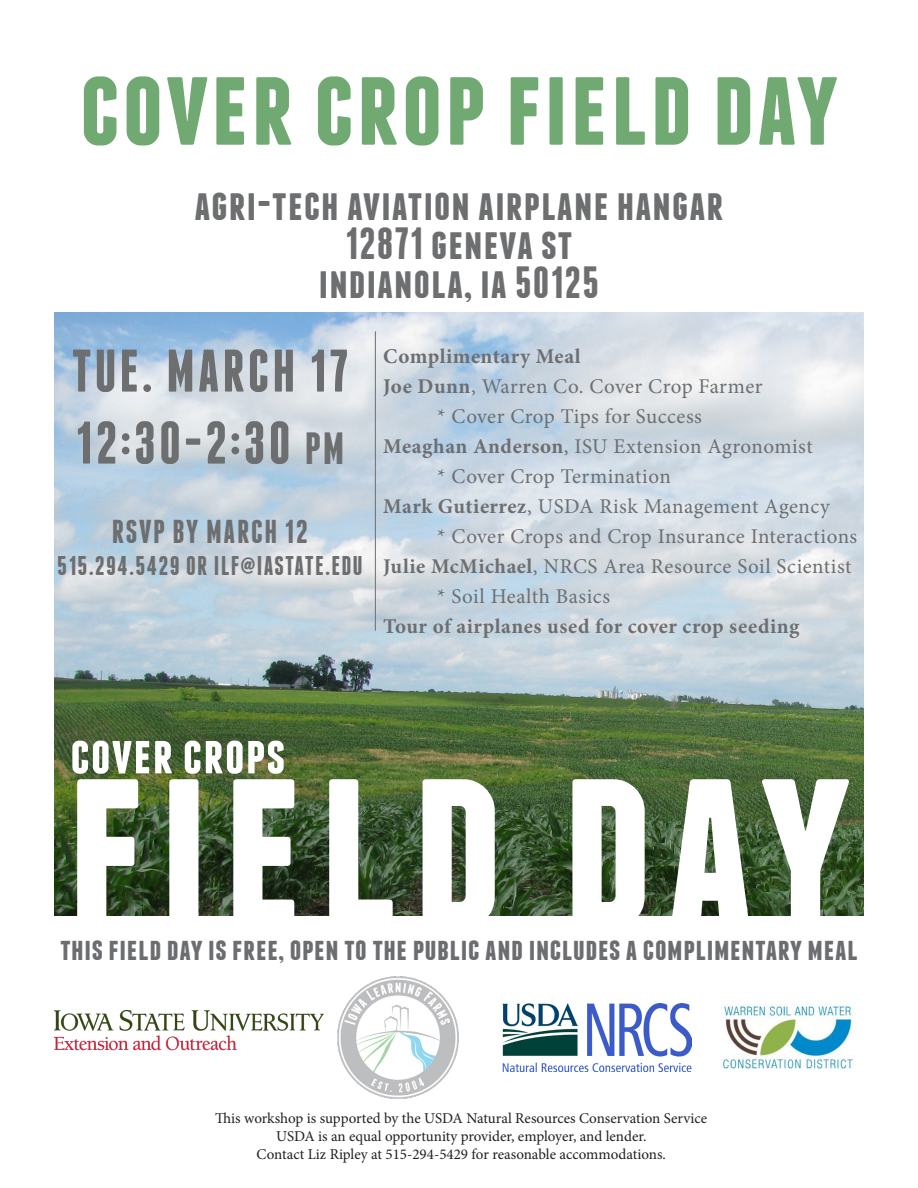
<style>
.page{position:relative;width:918px;height:1188px;background:#fff}
.page>*{position:absolute;margin:0;border:0;box-sizing:border-box;transform-origin:0 0}
.t1{font:700 249px "Franchise";letter-spacing:.05em;color:#fff}
.t2{font:700 112.5px "Franchise";letter-spacing:.025em;color:#70a972}
.t3{font:700 60px "Franchise";letter-spacing:.05em;color:#6d6e70}
.t4{font:700 54px "Franchise";letter-spacing:.025em;color:#fff}
.t5{font:700 45px/39px "Franchise";letter-spacing:.025em;color:#6d6e70;text-align:center}
.t6{font:700 33px "Franchise";letter-spacing:.05em;color:#6d6e70}
.t7{font:700 32.25px "Franchise";letter-spacing:.02em;color:#6c6d70}
.t8{font:700 27px "Franchise";letter-spacing:.05em;color:#6d6e70}
.t9{font:21px/30px "Minion Pro";letter-spacing:.02em;color:#6d6e70}
.t10{font:700 21px "Minion Pro";letter-spacing:.025em;color:#6d6e70}
.t11{font:15px/18px "Minion Pro";color:#231f20;text-align:center}
.s1{font-size:45px}
.s2{font-weight:700}
</style>
<div class="page">
<img style="left:54px;top:313px;width:810px;height:603px">
<hr style="left:375px;top:331px;width:1px;height:300px;background:#6d6e70">
<img style="left:54px;top:1010px;width:270px;height:41px">
<img style="left:502px;top:1003px;width:189px;height:69px">
<img style="left:338px;top:977px;width:121px;height:121px">
<img style="left:721px;top:1002px;width:133px;height:67px">
<p class="t2" style="left:80px;top:53px;width:760px">cover crop field day</p>
<p class="t5" style="left:194px;top:184px;width:531px">agri-tech aviation airplane hangar<br>12871 geneva st</p>
<p class="t5" style="left:319px;top:262px;width:282px">indianola, ia 50125</p>
<p class="t3" style="left:72px;top:343px;width:278px">TUE. MARCH 17</p>
<p class="t3" style="left:75px;top:415px;width:271px">12:30-2:30 <span class="s1">PM</span></p>
<p class="t6" style="left:112px;top:516px;width:198px">RSVP BY MARCH 12</p>
<p class="t8" style="left:57px;top:553px;width:307px">515.294.5429 OR ILF@IASTATE.EDU</p>
<p class="t10" style="left:383px;top:341px;width:199px">Complimentary Meal</p>
<p class="t9" style="left:383px;top:371px;width:381px"><span class="s2">Joe Dunn</span>, Warren Co. Cover Crop Farmer</p>
<p class="t9" style="left:383px;top:401px;width:431px;text-indent:54px">* Cover Crop Tips for Success<br><span class="s2">Meaghan Anderson</span>, ISU Extension Agronomist</p>
<p class="t9" style="left:437px;top:461px;width:235px">* Cover Crop Termination</p>
<p class="t9" style="left:437px;top:491px;width:421px;text-indent:-54px"><span class="s2">Mark Gutierrez</span>, USDA Risk Management Agency<br>* Cover Crops and Crop Insurance Interactions</p>
<p class="t9" style="left:383px;top:551px;width:470px"><span class="s2">Julie McMichael</span>, NRCS Area Resource Soil Scientist</p>
<p class="t9" style="left:437px;top:581px;width:174px">* Soil Health Basics</p>
<p class="t10" style="left:383px;top:611px;width:418px">Tour of airplanes used for cover crop seeding</p>
<p class="t4" style="left:70px;top:729px;width:216px">cover crops</p>
<p class="t1" style="left:66px;top:725px;width:787px">field day</p>
<p class="t7" style="left:60px;top:933px;width:799px">this field day is free, open to the public and includes a complimentary meal</p>
<p class="t11" style="left:215px;top:1109px;width:494px">This workshop is supported by the USDA Natural Resources Conservation Service<br>USDA is an equal opportunity provider, employer, and lender.</p>
<p class="t11" style="left:257px;top:1145px;width:411px">Contact Liz Ripley at 515-294-5429 for reasonable accommodations.</p>
</div>
